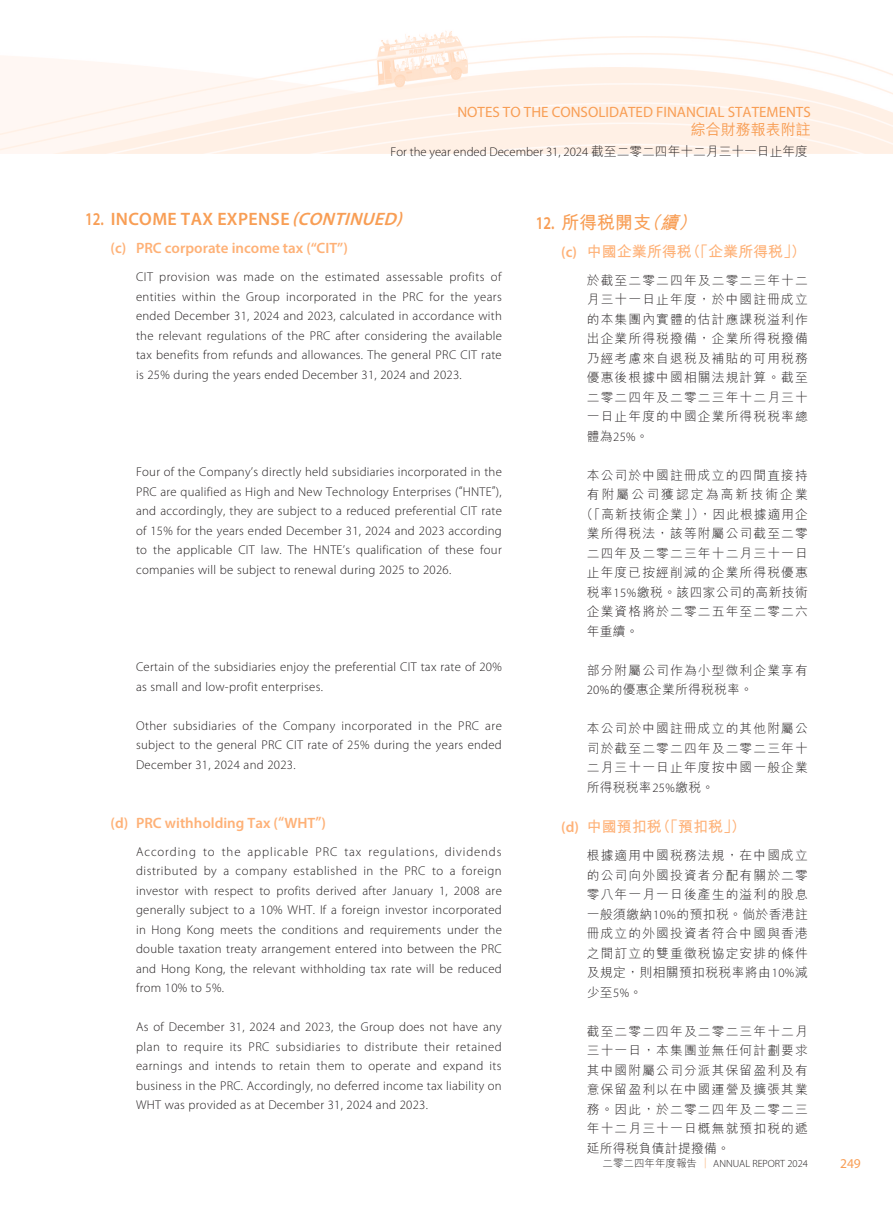
<style>
.page{position:relative;width:893px;height:1212px;background:#fff}
.page>*{position:absolute;margin:0;border:0;box-sizing:border-box;transform-origin:0 0}
.t1{font:600 18px "Myriad Pro";letter-spacing:.02em;color:#f89e55;scale:.8 1}
.t2{font:700 18px "M Hei HK";color:#f89e55}
.t3{font:600 15px "Myriad Pro";color:#feb177}
.t4{font:15px "Myriad Pro";color:#f89e55}
.t5{font:700 15px "M Hei HK";color:#feb177}
.t6{font:500 15px "M Hei HK";color:#f89e55}
.t7{font:13.5px "Myriad Pro";color:#f89e55}
.t8{font:300 12.75px/19.5px "Myriad Pro";letter-spacing:.02em;color:#231f20;text-align:justify}
.t9{font:300 12.75px/19.5px "M Hei HK";letter-spacing:.09em;color:#231f20;text-align:justify}
.t10{font:300 12.75px "Myriad Pro";color:#231f20}
.t11{font:300 12.75px "M Hei HK";letter-spacing:.035em;color:#231f20}
.t12{font:300 12.75px "M Hei HK";letter-spacing:.165em;color:#231f20}
.t13{font:300 10.5px "Myriad Pro";color:#231f20}
.s1{font-family:"M Hei HK"}
.s2{font-style:italic}
.s3{font-family:"Myriad Pro";font-weight:600}
.s4{font-family:"Myriad Pro"}
.s5{font-family:"M Hei HK";color:#f89e55}
</style>
<div class="page">
<img style="left:0;top:31px;width:893px;height:123px">
<p class="t4" style="left:457px;top:102px;width:355px">NOTES TO THE CONSOLIDATED FINANCIAL STATEMENTS</p>
<p class="t6" style="left:691px;top:118px;width:121px">綜合財務報表附註</p>
<p class="t10" style="left:390px;top:144px;width:419px">For the year ended December 31, 2024 <span class="s1">截至二零二四年十二月三十一日止年度</span></p>
<h1 class="t1" style="left:85px;top:208px;width:405px">12. INCOME TAX EXPENSE <span class="s2">(CONTINUED)</span></h1>
<p class="t3" style="left:111px;top:239px;width:239px">(c) PRC corporate income tax (“CIT”)</p>
<p class="t8" style="left:136px;top:268px;width:367px">CIT provision was made on the estimated assessable profits of entities within the Group incorporated in the PRC for the years ended December 31, 2024 and 2023, calculated in accordance with the relevant regulations of the PRC after considering the available tax benefits from refunds and allowances. The general PRC CIT rate is 25% during the years ended December 31, 2024 and 2023.</p>
<p class="t8" style="left:136px;top:463px;width:367px">Four of the Company’s directly held subsidiaries incorporated in the PRC are qualified as High and New Technology Enterprises (“HNTE”), and accordingly, they are subject to a reduced preferential CIT rate of 15% for the years ended December 31, 2024 and 2023 according to the applicable CIT law. The HNTE’s qualification of these four companies will be subject to renewal during 2025 to 2026.</p>
<p class="t8" style="left:136px;top:658px;width:367px">Certain of the subsidiaries enjoy the preferential CIT tax rate of 20% as small and low-profit enterprises.</p>
<p class="t8" style="left:136px;top:716px;width:367px">Other subsidiaries of the Company incorporated in the PRC are subject to the general PRC CIT rate of 25% during the years ended December 31, 2024 and 2023.</p>
<p class="t3" style="left:111px;top:813px;width:217px">(d) PRC withholding Tax (“WHT”)</p>
<p class="t8" style="left:136px;top:842px;width:367px">According to the applicable PRC tax regulations, dividends distributed by a company established in the PRC to a foreign investor with respect to profits derived after January 1, 2008 are generally subject to a 10% WHT. If a foreign investor incorporated in Hong Kong meets the conditions and requirements under the double taxation treaty arrangement entered into between the PRC and Hong Kong, the relevant withholding tax rate will be reduced from 10% to 5%.</p>
<p class="t8" style="left:136px;top:1017px;width:367px">As of December 31, 2024 and 2023, the Group does not have any plan to require its PRC subsidiaries to distribute their retained earnings and intends to retain them to operate and expand its business in the PRC. Accordingly, no deferred income tax liability on WHT was provided as at December 31, 2024 and 2023.</p>
<h1 class="t2" style="left:536px;top:209px;width:168px"><span class="s3">12.</span> 所得稅開支<span class="s2">（續）</span></h1>
<p class="t5" style="left:561px;top:240px;width:246px"><span class="s3">(c)</span> 中國企業所得稅（「企業所得稅」）</p>
<p class="t9" style="left:587px;top:270px;width:223px">於截至二零二四年及二零二三年十二月三十一日止年度，於中國註冊成立的本集團內實體的估計應課稅溢利作出企業所得稅撥備，企業所得稅撥備乃經考慮來自退稅及補貼的可用稅務優惠後根據中國相關法規計算。截至二零二四年及二零二三年十二月三十一日止年度的中國企業所得稅稅率總體為<span class="s4">25%</span>。</p>
<p class="t9" style="left:587px;top:465px;width:223px">本公司於中國註冊成立的四間直接持</p>
<p class="t12" style="left:587px;top:488px;width:223px">有附屬公司獲認定為高新技術企業</p>
<p class="t9" style="left:580px;top:504px;width:229px">（「高新技術企業」），因此根據適用企</p>
<p class="t9" style="left:587px;top:524px;width:223px">業所得稅法，該等附屬公司截至二零</p>
<p class="t9" style="left:587px;top:543px;width:223px">二四年及二零二三年十二月三十一日</p>
<p class="t9" style="left:587px;top:563px;width:223px">止年度已按經削減的企業所得稅優惠</p>
<p class="t11" style="left:587px;top:585px;width:223px">稅率<span class="s4">15%</span>繳稅。該四家公司的高新技術</p>
<p class="t9" style="left:587px;top:601px;width:223px">企業資格將於二零二五年至二零二六</p>
<p class="t9" style="left:587px;top:621px;width:53px">年重續。</p>
<p class="t9" style="left:587px;top:660px;width:223px">部分附屬公司作為小型微利企業享有<br><span class="s4">20%</span>的優惠企業所得稅稅率。</p>
<p class="t9" style="left:587px;top:718px;width:223px">本公司於中國註冊成立的其他附屬公司於截至二零二四年及二零二三年十二月三十一日止年度按中國一般企業所得稅稅率<span class="s4">25%</span>繳稅。</p>
<p class="t5" style="left:561px;top:816px;width:186px"><span class="s3">(d)</span> 中國預扣稅（「預扣稅」）</p>
<p class="t9" style="left:587px;top:846px;width:223px">根據適用中國稅務法規，在中國成立的公司向外國投資者分配有關於二零零八年一月一日後產生的溢利的股息一般須繳納<span class="s4">10%</span>的預扣稅。倘於香港註冊成立的外國投資者符合中國與香港之間訂立的雙重徵稅協定安排的條件及規定，則相關預扣稅稅率將由<span class="s4">10%</span>減少至<span class="s4">5%</span>。</p>
<p class="t9" style="left:587px;top:1021px;width:223px">截至二零二四年及二零二三年十二月三十一日，本集團並無任何計劃要求其中國附屬公司分派其保留盈利及有意保留盈利以在中國運營及擴張其業務。因此，於二零二四年及二零二三年十二月三十一日概無就預扣稅的遞延所得稅負債計提撥備。</p>
<p class="t13" style="left:603px;top:1157px;width:207px"><span class="s1">二零二四年年度報告</span> <span class="s5">︱</span> ANNUAL REPORT 2024</p>
<p class="t7" style="left:840px;top:1155px;width:22px">249</p>
</div>
